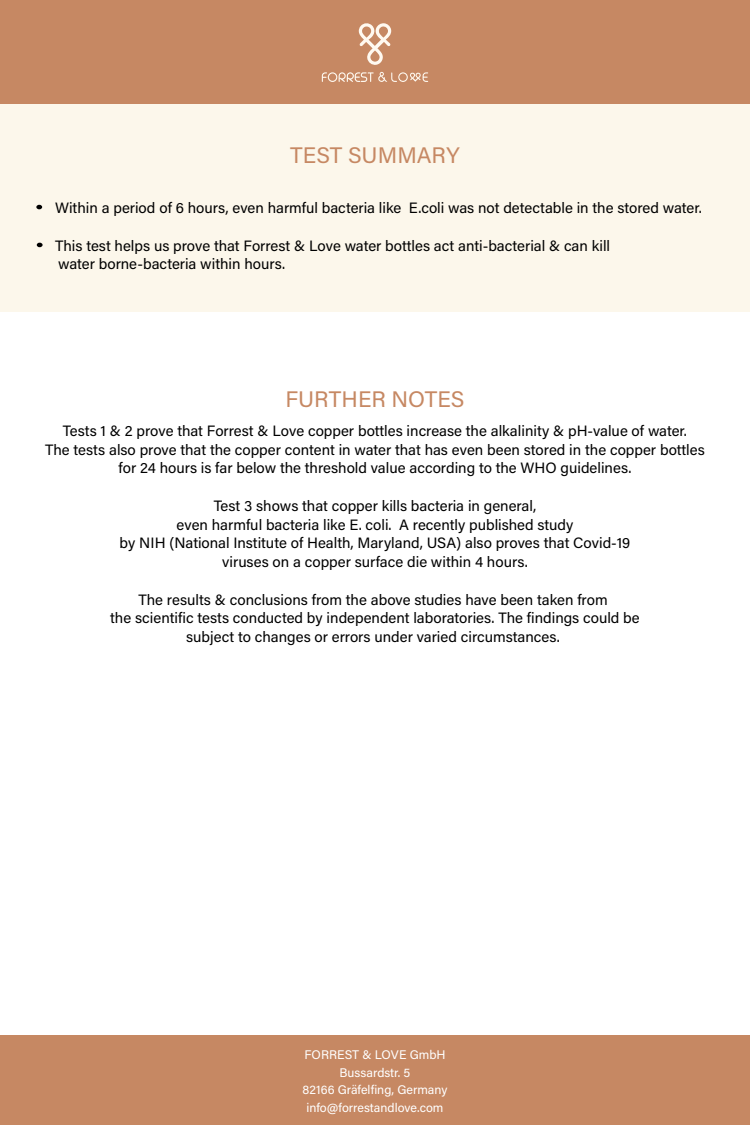
<style>
.page{position:relative;width:750px;height:1125px;background:#fff}
.page>*{position:absolute;margin:0;border:0;box-sizing:border-box;transform-origin:0 0}
.t1{font:22.5px "Acumin Pro";color:#c68863}
.t2{font:15px/18.8px "Acumin Pro";color:#000;text-align:center}
.t3{font:12.5px/17.5px "Acumin Pro";color:#fff;text-align:center}
</style>
<div class="page">
<div style="left:0;top:103px;width:750px;height:209px;background:#fcf7eb"></div>
<div style="left:0;top:0;width:750px;height:103px;background:#c68863"></div>
<div style="left:0;top:1035px;width:750px;height:90px;background:#c68863"></div>
<svg style="left:359px;top:23px;width:33px;height:42px"></svg>
<svg style="left:322px;top:72px;width:106px;height:10px"></svg>
<svg style="left:36px;top:205px;width:6px;height:4px"></svg>
<svg style="left:37px;top:243px;width:6px;height:4px"></svg>
<h1 class="t1" style="left:290px;top:147px;width:171px">TEST SUMMARY</h1>
<p class="t2" style="left:55px;top:200px;width:648px">Within a period of 6 hours, even harmful bacteria like E.coli was not detectable in the stored water.</p>
<p class="t2" style="left:55px;top:237px;width:556px;text-align:left">This test helps us prove that Forrest &amp; Love water bottles act anti-bacterial &amp; can kill water borne-bacteria within hours.</p>
<h1 class="t1" style="left:285px;top:390px;width:181px">FURTHER NOTES</h1>
<p class="t2" style="left:45px;top:422px;width:661px">Tests 1 &amp; 2 prove that Forrest &amp; Love copper bottles increase the alkalinity &amp; pH-value of water.<br>The tests also prove that the copper content in water that has even been stored in the copper bottles for 24 hours is far below the threshold value according to the WHO guidelines.</p>
<p class="t2" style="left:120px;top:497px;width:512px">Test 3 shows that copper kills bacteria in general,<br>even harmful bacteria like E. coli. A recently published study<br>by NIH (National Institute of Health, Maryland, USA) also proves that Covid-19 viruses on a copper surface die within 4 hours.</p>
<p class="t2" style="left:110px;top:591px;width:531px">The results &amp; conclusions from the above studies have been taken from<br>the scientific tests conducted by independent laboratories. The findings could be subject to changes or errors under varied circumstances.</p>
<p class="t3" style="left:303px;top:1047px;width:146px">FORREST &amp; LOVE GmbH<br>Bussardstr. 5<br>82166 Gräfelfing, Germany info@forrestandlove.com</p>
</div>
